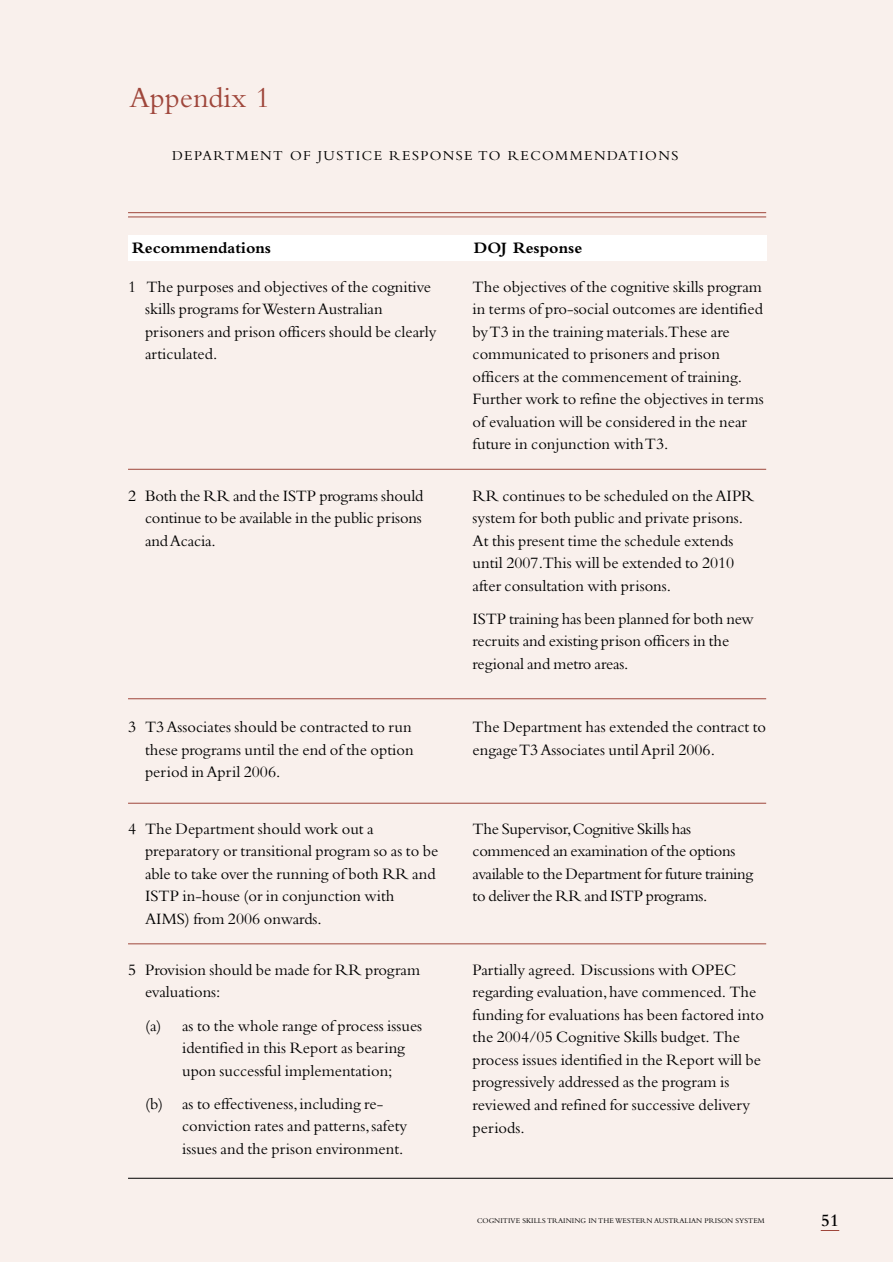
<style>
.page{position:relative;width:893px;height:1262px;background:#fff}
.page>*{position:absolute;margin:0;border:0;box-sizing:border-box;transform-origin:0 0}
.t1{font:30px "Bembo";color:#9f463b}
.t2{font:600 18px "Bembo";color:#000}
.t3{font:16.5px/22.5px "Bembo";color:#000}
.t4{font:16.5px/22.5px "Bembo";letter-spacing:-.02em;color:#000}
.t5{font:700 16.5px "Bembo";color:#000}
.t6{font:14.25px "Bembo";letter-spacing:.1em;color:#000}
.t7{font:7.5px "Bembo";color:#000}
</style>
<div class="page">
<div style="left:0;top:0;width:892px;height:1261px;background:#f9f0ec"></div>
<hr style="left:128px;top:212px;width:638px;height:1px;background:#9f463b">
<hr style="left:128px;top:216px;width:638px;height:1px;background:#9f463b">
<hr style="left:128px;top:1177px;width:764px;height:1px;background:#000">
<svg style="left:820px;top:1230px;width:19px;height:1px"></svg>
<div style="left:128px;top:236px;width:638px;height:25px;background:#fff"></div>
<hr style="left:128px;top:698px;width:638px;height:1px;background:#9f463b">
<hr style="left:128px;top:803px;width:638px;height:1px;background:#9f463b">
<hr style="left:128px;top:943px;width:638px;height:1px;background:#9f463b">
<hr style="left:128px;top:469px;width:638px;height:1px;background:#9f463b">
<h1 class="t1" style="left:129px;top:87px;width:142px">Appendix 1</h1>
<p class="t6" style="left:172px;top:150px;width:508px">DEPARTMENT OF JUSTICE RESPONSE TO RECOMMENDATIONS</p>
<p class="t5" style="left:132px;top:242px;width:141px">Recommendations</p>
<p class="t5" style="left:473px;top:242px;width:110px">DOJ Response</p>
<p class="t3" style="left:145px;top:277px;width:293px;text-indent:-17px">1 The purposes and objectives of the cognitive skills programs for Western Australian prisoners and prison officers should be clearly articulated.</p>
<p class="t3" style="left:472px;top:277px;width:293px">The objectives of the cognitive skills program in terms of pro-social outcomes are identified by T3 in the training materials.These are communicated to prisoners and prison officers at the commencement of training.<br>Further work to refine the objectives in terms of evaluation will be considered in the near future in conjunction with T3.</p>
<p class="t3" style="left:145px;top:486px;width:280px;text-align:justify;text-indent:-17px">2 Both the RR and the ISTP programs should continue to be available in the public prisons and Acacia.</p>
<p class="t3" style="left:472px;top:486px;width:283px">RR continues to be scheduled on the AIPR system for both public and private prisons.<br>At this present time the schedule extends until 2007.This will be extended to 2010 after consultation with prisons.</p>
<p class="t3" style="left:472px;top:609px;width:282px">ISTP training has been planned for both new recruits and existing prison officers in the regional and metro areas.</p>
<p class="t3" style="left:145px;top:717px;width:270px;text-indent:-17px">3 T3 Associates should be contracted to run these programs until the end of the option period in April 2006.</p>
<p class="t3" style="left:472px;top:717px;width:295px">The Department has extended the contract to engage T3 Associates until April 2006.</p>
<p class="t3" style="left:145px;top:819px;width:295px;text-indent:-17px">4 The Department should work out a preparatory or transitional program so as to be able to take over the running of both RR and ISTP in-house (or in conjunction with AIMS) from 2006 onwards.</p>
<p class="t4" style="left:472px;top:819px;width:282px">The Supervisor,Cognitive Skills has commenced an examination of the options available to the Department for future training to deliver the RR and ISTP programs.</p>
<p class="t3" style="left:145px;top:960px;width:276px;text-indent:-17px">5 Provision should be made for RR program evaluations:</p>
<p class="t3" style="left:182px;top:1015px;width:242px;text-indent:-37px">(a) as to the whole range of process issues identified in this Report as bearing upon successful implementation;</p>
<p class="t3" style="left:182px;top:1093px;width:227px;text-indent:-37px">(b) as to effectiveness,including re&shy;conviction rates and patterns,safety issues and the prison environment.</p>
<p class="t3" style="left:472px;top:960px;width:293px">Partially agreed. Discussions with OPEC regarding evaluation,have commenced. The funding for evaluations has been factored into the 2004/05 Cognitive Skills budget. The process issues identified in the Report will be progressively addressed as the program is reviewed and refined for successive delivery periods.</p>
<p class="t7" style="left:477px;top:1218px;width:289px">COGNITIVE SKILLS TRAINING IN THE WESTERN AUSTRALIAN PRISON SYSTEM</p>
<p class="t2" style="left:820px;top:1213px;width:20px">51</p>
</div>
